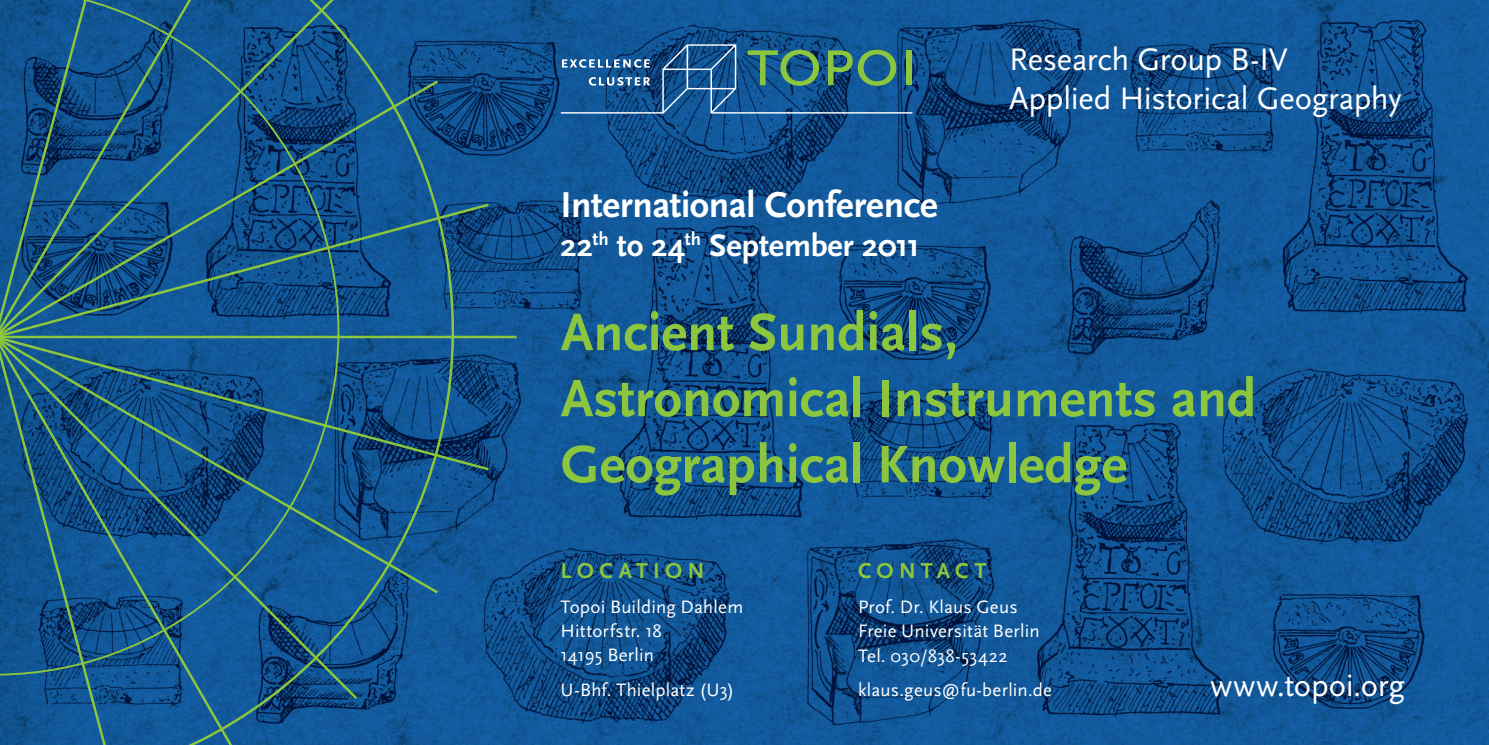
<style>
.page{position:relative;width:1489px;height:745px;background:#fff}
.page>*{position:absolute;margin:0;border:0;box-sizing:border-box;transform-origin:0 0}
.t1{font:700 55px/66px "Scala Sans";color:#8bc63e}
.t2{font:700 37.5px "Scala Sans";letter-spacing:-.01em;color:#fff}
.t3{font:32.5px/39px "Scala Sans";letter-spacing:-.01em;color:#fff}
.t4{font:700 32.5px "Scala Sans";letter-spacing:-.005em;color:#fff}
.t5{font:700 22.5px "Scala Sans";letter-spacing:.225em;color:#8bc63e}
.t6{font:18.75px/24.2px "Scala Sans";letter-spacing:.01em;color:#fff}
</style>
<div class="page">
<img style="left:454px;top:0;width:1034px;height:744px">
<svg style="left:560px;top:44px;width:352px;height:69px;background:#26628c"></svg>
<svg style="left:254px;top:0;width:200px;height:744px;background:#115492"></svg>
<svg style="left:339px;top:78px;width:102px;height:123px;background:#15578b"></svg>
<svg style="left:339px;top:201px;width:152px;height:133px;background:#14558c"></svg>
<hr style="left:0;top:335px;width:516px;height:3px;background:#8bc63e">
<svg style="left:441px;top:334px;width:50px;height:138px;background:#154f7b"></svg>
<svg style="left:360px;top:333px;width:81px;height:262px;background:#155488"></svg>
<svg style="left:254px;top:333px;width:106px;height:368px;background:#135185"></svg>
<svg style="left:130px;top:675px;width:124px;height:69px;background:#165c95"></svg>
<svg style="left:0;top:675px;width:130px;height:69px;background:#125691"></svg>
<svg style="left:0;top:0;width:339px;height:675px;background:#155487"></svg>
<h2 class="t2" style="left:560px;top:182px;width:378px">International Conference</h2>
<h3 class="t4" style="left:560px;top:225px;width:360px">22<sup>th</sup> to 24<sup>th</sup> September 2011</h3>
<h3 class="t3" style="left:1009px;top:40px;width:394px">Research Group B-IV<br>Applied Historical Geography</h3>
<h1 class="t1" style="left:560px;top:299px;width:697px">Ancient Sundials,<br>Astronomical Instruments and<br>Geographical Knowledge</h1>
<p class="t5" style="left:560px;top:557px;width:145px">LOCATION</p>
<p class="t6" style="left:560px;top:594px;width:184px">Topoi Building Dahlem<br>Hittorfstr. 18<br>14195 Berlin</p>
<p class="t6" style="left:560px;top:677px;width:175px">U-Bhf. Thielplatz (U3)</p>
<p class="t5" style="left:858px;top:557px;width:130px">CONTACT</p>
<p class="t6" style="left:858px;top:594px;width:183px">Prof. Dr. Klaus Geus<br>Freie Universität Berlin<br>Tel. 030/838-53422</p>
<p class="t6" style="left:858px;top:677px;width:195px">klaus.geus@fu-berlin.de</p>
<h3 class="t3" style="left:1210px;top:666px;width:196px">www.topoi.org</h3>
</div>
